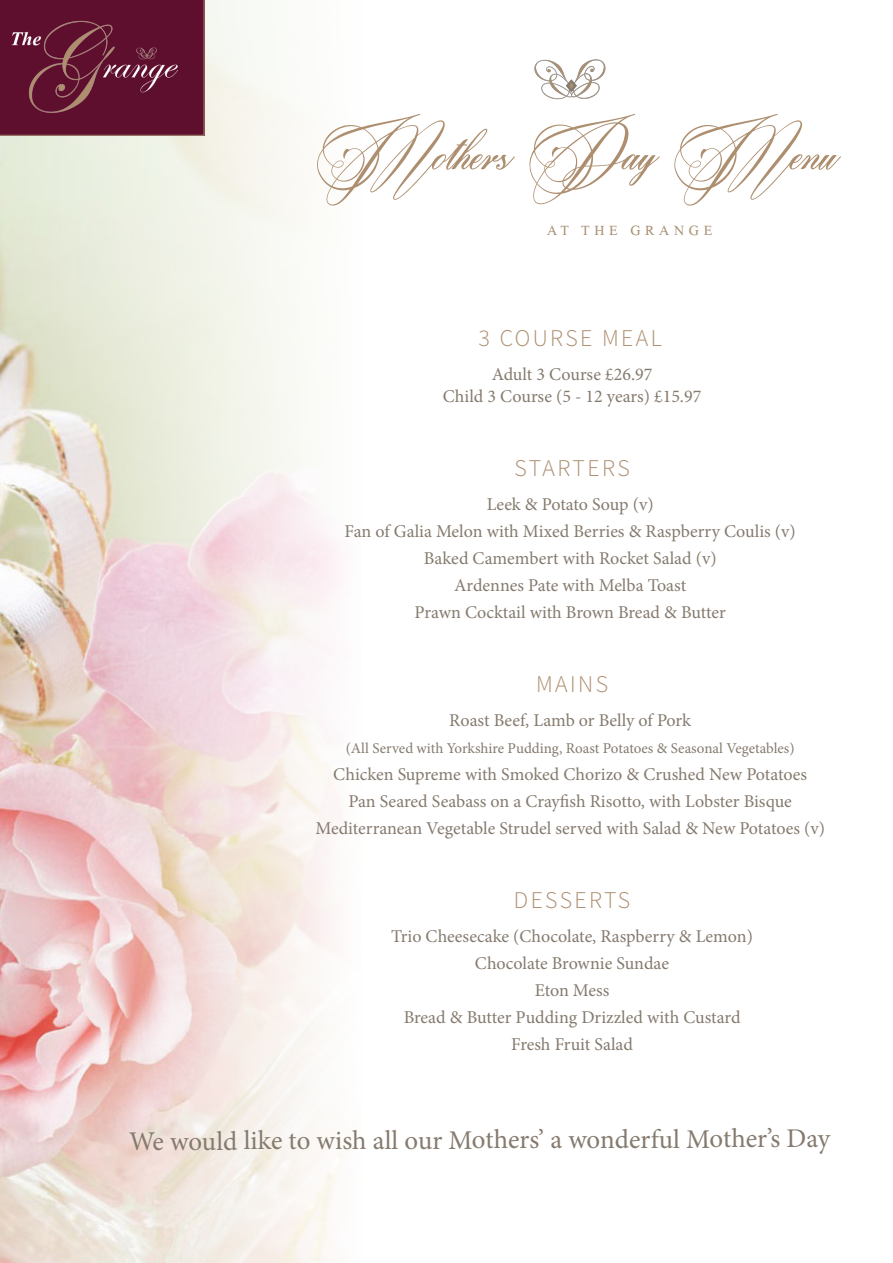
<style>
.page{position:relative;width:893px;height:1263px;background:#fff}
.page>*{position:absolute;margin:0;border:0;box-sizing:border-box;transform-origin:0 0}
.t1{font:90px "Beaked Tyrant Personal Use";color:#ad8f70}
.t2{font:27px "Minion Pro";letter-spacing:-.005em;color:#857a6e}
.t3{font:300 24px "Source Sans Pro";letter-spacing:.1em;color:#ad8f70}
.t4{font:21px "Microsoft Himalaya";letter-spacing:.22em;color:#a88f73}
.t5{font:18px/27px "Minion Pro";color:#857a6e;text-align:center}
.t6{font:15px "Minion Pro";color:#857a6e}
</style>
<div class="page">
<img style="left:0;top:0;width:343px;height:1263px">
<img style="left:534px;top:59px;width:72px;height:41px">
<div style="left:0;top:0;width:204px;height:135px;background:#5e0f2e"></div>
<img style="left:11px;top:11px;width:166px;height:113px">
<h1 class="t1" style="left:310px;top:86px;width:525px">Mothers Day Menu</h1>
<p class="t4" style="left:547px;top:215px;width:167px">AT THE GRANGE</p>
<h3 class="t3" style="left:479px;top:323px;width:185px">3 COURSE MEAL</h3>
<p class="t5" style="left:443px;top:364px;width:260px;line-height:21.6px">Adult 3 Course £26.97<br>Child 3 Course (5 - 12 years) £15.97</p>
<h3 class="t3" style="left:514px;top:453px;width:117px">STARTERS</h3>
<p class="t5" style="left:345px;top:491px;width:453px">Leek &amp; Potato Soup (v)<br>Fan of Galia Melon with Mixed Berries &amp; Raspberry Coulis (v)<br>Baked Camembert with Rocket Salad (v)<br>Ardennes Pate with Melba Toast<br>Prawn Cocktail with Brown Bread &amp; Butter</p>
<h3 class="t3" style="left:536px;top:669px;width:73px">MAINS</h3>
<p class="t5" style="left:449px;top:707px;width:243px">Roast Beef, Lamb or Belly of Pork</p>
<p class="t6" style="left:346px;top:738px;width:450px">(All Served with Yorkshire Pudding, Roast Potatoes &amp; Seasonal Vegetables)</p>
<p class="t5" style="left:315px;top:761px;width:511px">Chicken Supreme with Smoked Chorizo &amp; Crushed New Potatoes<br>Pan Seared Seabass on a Crayfish Risotto, with Lobster Bisque<br>Mediterranean Vegetable Strudel served with Salad &amp; New Potatoes (v)</p>
<h3 class="t3" style="left:514px;top:885px;width:118px">DESSERTS</h3>
<p class="t5" style="left:391px;top:923px;width:363px">Trio Cheesecake (Chocolate, Raspberry &amp; Lemon)<br>Chocolate Brownie Sundae<br>Eton Mess<br>Bread &amp; Butter Pudding Drizzled with Custard<br>Fresh Fruit Salad</p>
<h2 class="t2" style="left:129px;top:1122px;width:703px">We would like to wish all our Mothers’ a wonderful Mother’s Day</h2>
</div>
